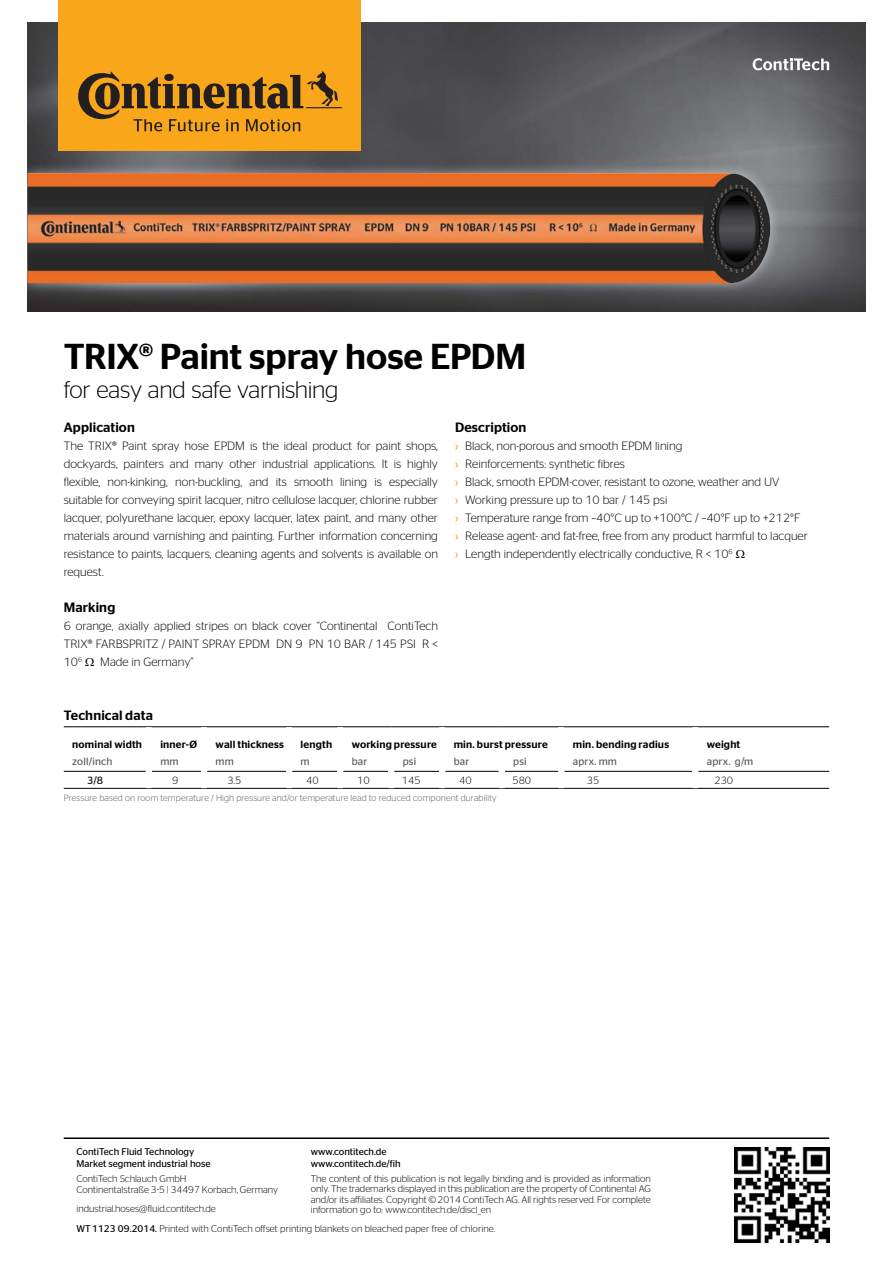
<style>
.page{position:relative;width:893px;height:1263px;background:#fff}
.page>*{position:absolute;margin:0;border:0;box-sizing:border-box;transform-origin:0 0}
.t1{font:500 36px "Continental Stag Sans";letter-spacing:-.01em;color:#000}
.t2{font:300 24px "Continental Stag Sans";letter-spacing:-.015em;color:#000}
.t3{font:500 13.5px "Continental Stag Sans";letter-spacing:.01em;color:#000}
.t4{font:300 12px/18px "Continental Stag Sans";color:#000;text-align:justify}
.t5{font:500 10.5px "Continental Stag Sans";letter-spacing:.02em;color:#000}
.t6{font:10.5px "Continental Stag Sans";letter-spacing:.015em;color:#58595b}
.t7{font:300 10.5px "Continental Stag Sans";color:#000}
.t8{font:10.5px "Continental Stag Sans";color:#000}
.t9{font:300 9.75px/10.5px "Continental Stag Sans";color:#000;text-align:justify}
.t10{font:9.75px/11.7px "Continental Stag Sans";color:#000}
.t11{font:300 9px "Continental Stag Sans";letter-spacing:.015em;color:#58595b}
.s1{font-weight:400;font-size:11.25px;color:#faa61a}
.s2{font-weight:400}
</style>
<div class="page">
<hr style="left:64px;top:1137px;width:765px;height:2px;background:#000">
<img style="left:28px;top:22px;width:837px;height:289px">
<svg style="left:753px;top:58px;width:76px;height:12px"></svg>
<div style="left:16px;top:161px;width:766px;height:134px;background:#fff;opacity:.5"></div>
<img style="left:28px;top:173px;width:742px;height:110px">
<img style="left:734px;top:1147px;width:95px;height:95px">
<hr style="left:64px;top:788px;width:85px;height:1px;background:#000">
<hr style="left:149px;top:788px;width:55px;height:1px;background:#000">
<hr style="left:204px;top:788px;width:85px;height:1px;background:#000">
<hr style="left:289px;top:788px;width:51px;height:1px;background:#000">
<hr style="left:340px;top:788px;width:51px;height:1px;background:#000">
<hr style="left:391px;top:788px;width:51px;height:1px;background:#000">
<hr style="left:442px;top:788px;width:60px;height:1px;background:#000">
<hr style="left:502px;top:788px;width:59px;height:1px;background:#000">
<hr style="left:561px;top:788px;width:134px;height:1px;background:#000">
<hr style="left:695px;top:788px;width:134px;height:1px;background:#000">
<hr style="left:64px;top:771px;width:82px;height:1px;background:#000">
<hr style="left:152px;top:771px;width:49px;height:1px;background:#000">
<hr style="left:207px;top:771px;width:79px;height:1px;background:#000">
<hr style="left:292px;top:771px;width:45px;height:1px;background:#000">
<hr style="left:343px;top:771px;width:45px;height:1px;background:#000">
<hr style="left:394px;top:771px;width:45px;height:1px;background:#000">
<hr style="left:445px;top:771px;width:54px;height:1px;background:#000">
<hr style="left:505px;top:771px;width:53px;height:1px;background:#000">
<hr style="left:564px;top:771px;width:128px;height:1px;background:#000">
<hr style="left:698px;top:771px;width:131px;height:1px;background:#000">
<hr style="left:64px;top:726px;width:85px;height:1px;background:#000">
<hr style="left:149px;top:726px;width:55px;height:1px;background:#000">
<hr style="left:204px;top:726px;width:85px;height:1px;background:#000">
<hr style="left:289px;top:726px;width:51px;height:1px;background:#000">
<hr style="left:340px;top:726px;width:51px;height:1px;background:#000">
<hr style="left:391px;top:726px;width:51px;height:1px;background:#000">
<hr style="left:442px;top:726px;width:60px;height:1px;background:#000">
<hr style="left:502px;top:726px;width:59px;height:1px;background:#000">
<hr style="left:561px;top:726px;width:134px;height:1px;background:#000">
<hr style="left:695px;top:726px;width:134px;height:1px;background:#000">
<div style="left:58px;top:0;width:303px;height:151px;background:#faa61a"></div>
<svg style="left:78px;top:71px;width:264px;height:60px"></svg>
<h1 class="t1" style="left:64px;top:336px;width:464px">TRIX® Paint spray hose EPDM</h1>
<h2 class="t2" style="left:64px;top:376px;width:276px">for easy and safe varnishing</h2>
<p class="t3" style="left:64px;top:420px;width:73px">Application</p>
<p class="t4" style="left:64px;top:437px;width:376px">The TRIX® Paint spray hose EPDM is the ideal product for paint shops, dockyards, painters and many other industrial applications. It is highly flexible, non-kinking, non-buckling, and its smooth lining is especially suitable for conveying spirit lacquer, nitro cellulose lacquer, chlorine rubber lacquer, polyurethane lacquer, epoxy lacquer, latex paint, and many other materials around varnishing and painting. Further information concerning resistance to paints, lacquers, cleaning agents and solvents is available on request.</p>
<p class="t3" style="left:64px;top:600px;width:53px">Marking</p>
<p class="t4" style="left:64px;top:617px;width:376px">6 orange, axially applied stripes on black cover “Continental ContiTech TRIX® FARBSPRITZ / PAINT SPRAY EPDM DN 9 PN 10 BAR / 145 PSI R &lt; 10<sup>6</sup></p>
<p class="t3" style="left:455px;top:420px;width:73px">Description</p>
<p class="t4" style="left:455px;top:437px;width:354px;text-align:left"><span class="s1">›</span> Black, non-porous and smooth EPDM lining<br><span class="s1">›</span> Reinforcements: synthetic fibres<br><span class="s1">›</span> Black, smooth EPDM-cover, resistant to ozone, weather and UV<br><span class="s1">›</span> Working pressure up to 10 bar / 145 psi<br><span class="s1">›</span> Temperature range from –40°C up to +100°C / –40°F up to +212°F<br><span class="s1">›</span> Release agent- and fat-free, free from any product harmful to lacquer <span class="s1">›</span> Length independently electrically conductive, R &lt; 10<sup>6</sup></p>
<p class="t4" style="left:100px;top:653px;width:95px">Made in Germany”</p>
<p class="t3" style="left:64px;top:708px;width:91px">Technical data</p>
<p class="t5" style="left:72px;top:738px;width:71px">nominal width</p>
<p class="t5" style="left:160px;top:738px;width:38px">inner-Ø</p>
<p class="t5" style="left:216px;top:738px;width:70px">wall thickness</p>
<p class="t5" style="left:301px;top:738px;width:33px">length</p>
<p class="t5" style="left:352px;top:738px;width:87px">working pressure</p>
<p class="t5" style="left:454px;top:738px;width:96px">min. burst pressure</p>
<p class="t5" style="left:573px;top:738px;width:98px">min. bending radius</p>
<p class="t5" style="left:707px;top:738px;width:35px">weight</p>
<p class="t6" style="left:72px;top:755px;width:42px">zoll/inch</p>
<p class="t6" style="left:160px;top:755px;width:20px">mm</p>
<p class="t6" style="left:216px;top:755px;width:20px">mm</p>
<p class="t6" style="left:301px;top:755px;width:11px">m</p>
<p class="t6" style="left:352px;top:755px;width:17px">bar</p>
<p class="t6" style="left:403px;top:755px;width:15px">psi</p>
<p class="t6" style="left:454px;top:755px;width:17px">bar</p>
<p class="t6" style="left:513px;top:755px;width:15px">psi</p>
<p class="t6" style="left:573px;top:755px;width:46px">aprx. mm</p>
<p class="t6" style="left:707px;top:755px;width:48px">aprx. g/m</p>
<p class="t8" style="left:87px;top:774px;width:18px">3/8</p>
<p class="t7" style="left:172px;top:775px;width:8px">9</p>
<p class="t7" style="left:227px;top:775px;width:16px">3.5</p>
<p class="t7" style="left:306px;top:775px;width:14px">40</p>
<p class="t7" style="left:357px;top:775px;width:14px">10</p>
<p class="t7" style="left:402px;top:775px;width:20px">145</p>
<p class="t7" style="left:459px;top:775px;width:14px">40</p>
<p class="t7" style="left:512px;top:775px;width:20px">580</p>
<p class="t7" style="left:587px;top:775px;width:14px">35</p>
<p class="t7" style="left:714px;top:775px;width:20px">230</p>
<p class="t11" style="left:64px;top:793px;width:435px">Pressure based on room temperature / High pressure and/or temperature lead to reduced component durability</p>
<p class="t10" style="left:77px;top:1145px;width:135px">ContiTech Fluid Technology<br>Market segment industrial hose</p>
<p class="t9" style="left:77px;top:1173px;width:203px">ContiTech Schlauch GmbH<br>Continentalstraße 3-5 | 34497 Korbach, Germany</p>
<p class="t9" style="left:77px;top:1203px;width:141px">industrial.hoses@fluid.contitech.de</p>
<p class="t10" style="left:311px;top:1145px;width:91px">www.contitech.de www.contitech.de/fih</p>
<p class="t9" style="left:311px;top:1173px;width:342px">The content of this publication is not legally binding and is provided as information only. The trademarks displayed in this publication are the property of Continental AG and/or its affiliates. Copyright ©2014 ContiTech AG. All rights reserved. For complete information go to: www.contitech.de/discl_en</p>
<p class="t9" style="left:77px;top:1223px;width:420px"><span class="s2">WT1123 09.2014.</span> Printed with ContiTech offset printing blankets on bleached paper free of chlorine.</p>
</div>
